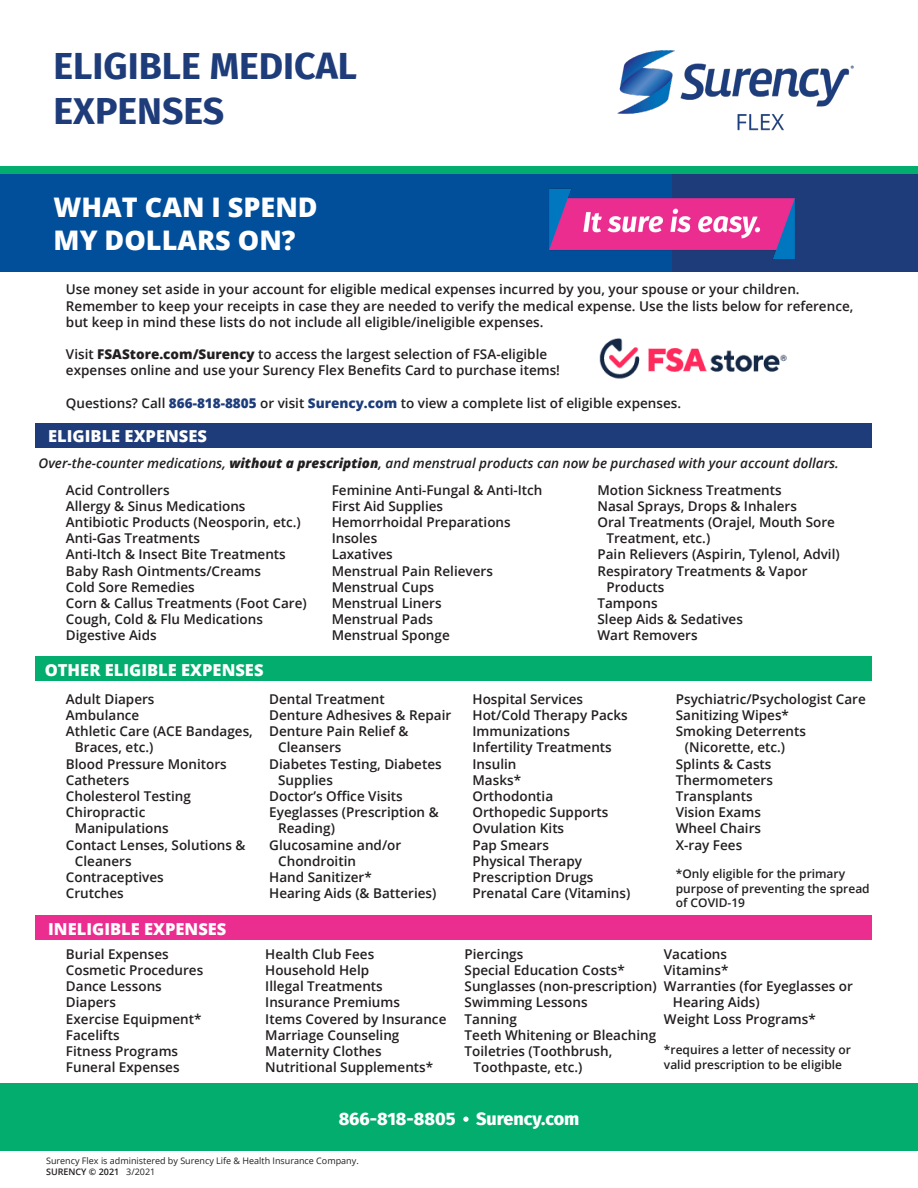
<style>
.page{position:relative;width:918px;height:1188px;background:#fff}
.page>*{position:absolute;margin:0;border:0;box-sizing:border-box;transform-origin:0 0}
.t1{font:700 37.5px/45px "Fira Sans";color:#1e3c7a}
.t2{font:800 27px/32.4px "Open Sans";color:#fff}
.t3{font:800 18px "Fira Sans";color:#fff}
.t4{font:800 16.5px "Open Sans";color:#fff}
.t5{font:600 13.5px/16.2px "Open Sans";color:#231f20}
.t6{font:italic 600 13.5px "Open Sans";color:#231f20}
.t7{font:600 12px/14.4px "Open Sans";color:#231f20}
.t8{font:9px "Open Sans";color:#231f20}
.t9{font:600 9px "Open Sans";color:#231f20}
.s1{font-weight:800}
.s2{font-weight:800;color:#1d3c7a}
.s3{font-weight:400}
</style>
<div class="page">
<div style="left:35px;top:657px;width:837px;height:24px;background:#02ad6e"></div>
<div style="left:35px;top:423px;width:837px;height:25px;background:#1e3c7a"></div>
<div style="left:35px;top:916px;width:837px;height:24px;background:#eb2d90"></div>
<div style="left:0;top:166px;width:918px;height:9px;background:#02ad6e"></div>
<div style="left:0;top:175px;width:743px;height:97px;background:#014e9a"></div>
<div style="left:673px;top:175px;width:245px;height:97px;background:#1e3c7a"></div>
<img style="left:617px;top:50px;width:237px;height:81px">
<img style="left:549px;top:184px;width:246px;height:82px">
<div style="left:0;top:1084px;width:918px;height:67px;background:#02ad6e"></div>
<svg style="left:463px;top:1117px;width:6px;height:5px"></svg>
<img style="left:599px;top:338px;width:188px;height:41px">
<p class="t1" style="left:54px;top:41px;width:305px">ELIGIBLE MEDICAL<br>EXPENSES</p>
<p class="t2" style="left:54px;top:190px;width:266px">WHAT CAN I SPEND<br>MY DOLLARS ON?</p>
<p class="t5" style="left:66px;top:281px;width:789px">Use money set aside in your account for eligible medical expenses incurred by you, your spouse or your children.<br>Remember to keep your receipts in case they are needed to verify the medical expense. Use the lists below for reference, but keep in mind these lists do not include all eligible/ineligible expenses.</p>
<p class="t5" style="left:66px;top:346px;width:483px">Visit <span class="s1">FSAStore.com/Surency</span> to access the largest selection of FSA-eligible</p>
<p class="t5" style="left:66px;top:362px;width:496px">expenses online and use your Surency Flex Benefits Card to purchase items!</p>
<p class="t5" style="left:66px;top:394px;width:617px">Questions? Call <span class="s2">866-818-8805</span> or visit <span class="s2">Surency.com</span> to view a complete list of eligible expenses.</p>
<p class="t4" style="left:48px;top:424px;width:160px">ELIGIBLE EXPENSES</p>
<p class="t6" style="left:39px;top:454px;width:802px">Over-the-counter medications, <span class="s1">without a prescription</span>, and menstrual products can now be purchased with your account dollars.</p>
<p class="t5" style="left:66px;top:481px;width:105px">Acid Controllers</p>
<p class="t5" style="left:66px;top:497px;width:181px">Allergy &amp; Sinus Medications</p>
<p class="t5" style="left:66px;top:514px;width:236px">Antibiotic Products (Neosporin, etc.)</p>
<p class="t5" style="left:66px;top:530px;width:136px">Anti-Gas Treatments</p>
<p class="t5" style="left:66px;top:546px;width:221px">Anti-Itch &amp; Insect Bite Treatments</p>
<p class="t5" style="left:66px;top:562px;width:197px">Baby Rash Ointments/Creams</p>
<p class="t5" style="left:66px;top:578px;width:130px">Cold Sore Remedies</p>
<p class="t5" style="left:66px;top:595px;width:242px">Corn &amp; Callus Treatments (Foot Care)</p>
<p class="t5" style="left:66px;top:611px;width:198px">Cough, Cold &amp; Flu Medications</p>
<p class="t5" style="left:66px;top:627px;width:92px">Digestive Aids</p>
<p class="t4" style="left:45px;top:657px;width:220px">OTHER ELIGIBLE EXPENSES</p>
<p class="t5" style="left:332px;top:481px;width:212px">Feminine Anti-Fungal &amp; Anti-Itch</p>
<p class="t5" style="left:332px;top:497px;width:113px">First Aid Supplies</p>
<p class="t5" style="left:332px;top:514px;width:181px">Hemorrhoidal Preparations</p>
<p class="t5" style="left:332px;top:530px;width:47px">Insoles</p>
<p class="t5" style="left:332px;top:546px;width:63px">Laxatives</p>
<p class="t5" style="left:332px;top:562px;width:163px">Menstrual Pain Relievers</p>
<p class="t5" style="left:332px;top:578px;width:104px">Menstrual Cups</p>
<p class="t5" style="left:332px;top:595px;width:112px">Menstrual Liners</p>
<p class="t5" style="left:332px;top:611px;width:103px">Menstrual Pads</p>
<p class="t5" style="left:332px;top:627px;width:120px">Menstrual Sponge</p>
<p class="t5" style="left:597px;top:481px;width:186px">Motion Sickness Treatments</p>
<p class="t5" style="left:597px;top:497px;width:201px">Nasal Sprays, Drops &amp; Inhalers</p>
<p class="t5" style="left:606px;top:514px;width:230px;text-indent:-9px">Oral Treatments (Orajel, Mouth Sore<br>Treatment, etc.)</p>
<p class="t5" style="left:597px;top:546px;width:244px">Pain Relievers (Aspirin, Tylenol, Advil)</p>
<p class="t5" style="left:606px;top:562px;width:203px;text-indent:-9px">Respiratory Treatments &amp; Vapor<br>Products</p>
<p class="t5" style="left:597px;top:595px;width:62px">Tampons</p>
<p class="t5" style="left:597px;top:611px;width:147px">Sleep Aids &amp; Sedatives</p>
<p class="t5" style="left:597px;top:627px;width:102px">Wart Removers</p>
<p class="t5" style="left:66px;top:690px;width:90px">Adult Diapers</p>
<p class="t5" style="left:66px;top:707px;width:75px">Ambulance</p>
<p class="t5" style="left:75px;top:723px;width:179px;text-indent:-9px">Athletic Care (ACE Bandages,<br>Braces, etc.)</p>
<p class="t5" style="left:66px;top:755px;width:162px">Blood Pressure Monitors</p>
<p class="t5" style="left:66px;top:771px;width:65px">Catheters</p>
<p class="t5" style="left:66px;top:788px;width:127px">Cholesterol Testing</p>
<p class="t5" style="left:75px;top:804px;width:95px;text-indent:-9px">Chiropractic<br>Manipulations</p>
<p class="t5" style="left:75px;top:836px;width:172px;text-indent:-9px">Contact Lenses, Solutions &amp;<br>Cleaners</p>
<p class="t5" style="left:66px;top:869px;width:99px">Contraceptives</p>
<p class="t5" style="left:66px;top:885px;width:59px">Crutches</p>
<p class="t4" style="left:48px;top:916px;width:180px">INELIGIBLE EXPENSES</p>
<p class="t5" style="left:66px;top:946px;width:104px">Burial Expenses</p>
<p class="t5" style="left:66px;top:962px;width:139px">Cosmetic Procedures</p>
<p class="t5" style="left:66px;top:978px;width:97px">Dance Lessons</p>
<p class="t5" style="left:66px;top:994px;width:52px">Diapers</p>
<p class="t5" style="left:66px;top:1010px;width:137px">Exercise Equipment*</p>
<p class="t5" style="left:66px;top:1027px;width:55px">Facelifts</p>
<p class="t5" style="left:66px;top:1043px;width:114px">Fitness Programs</p>
<p class="t5" style="left:66px;top:1059px;width:115px">Funeral Expenses</p>
<p class="t5" style="left:269px;top:690px;width:117px">Dental Treatment</p>
<p class="t5" style="left:269px;top:707px;width:184px">Denture Adhesives &amp; Repair</p>
<p class="t5" style="left:278px;top:723px;width:132px;text-indent:-9px">Denture Pain Relief &amp;<br>Cleansers</p>
<p class="t5" style="left:278px;top:755px;width:165px;text-indent:-9px">Diabetes Testing, Diabetes<br>Supplies</p>
<p class="t5" style="left:269px;top:788px;width:135px">Doctor’s Office Visits</p>
<p class="t5" style="left:278px;top:804px;width:162px;text-indent:-9px">Eyeglasses (Prescription &amp;<br>Reading)</p>
<p class="t5" style="left:278px;top:836px;width:125px;text-indent:-9px">Glucosamine and/or<br>Chondroitin</p>
<p class="t5" style="left:269px;top:869px;width:104px">Hand Sanitizer*</p>
<p class="t5" style="left:269px;top:885px;width:169px">Hearing Aids (&amp; Batteries)</p>
<p class="t5" style="left:473px;top:690px;width:112px">Hospital Services</p>
<p class="t5" style="left:473px;top:707px;width:157px">Hot/Cold Therapy Packs</p>
<p class="t5" style="left:473px;top:723px;width:99px">Immunizations</p>
<p class="t5" style="left:473px;top:739px;width:141px">Infertility Treatments</p>
<p class="t5" style="left:473px;top:755px;width:45px">Insulin</p>
<p class="t5" style="left:473px;top:771px;width:50px">Masks*</p>
<p class="t5" style="left:473px;top:788px;width:82px">Orthodontia</p>
<p class="t5" style="left:473px;top:804px;width:137px">Orthopedic Supports</p>
<p class="t5" style="left:473px;top:820px;width:93px">Ovulation Kits</p>
<p class="t5" style="left:473px;top:836px;width:78px">Pap Smears</p>
<p class="t5" style="left:473px;top:852px;width:111px">Physical Therapy</p>
<p class="t5" style="left:473px;top:869px;width:122px">Prescription Drugs</p>
<p class="t5" style="left:473px;top:885px;width:159px">Prenatal Care (Vitamins)</p>
<p class="t5" style="left:676px;top:690px;width:192px">Psychiatric/Psychologist Care</p>
<p class="t5" style="left:676px;top:707px;width:115px">Sanitizing Wipes*</p>
<p class="t5" style="left:685px;top:723px;width:123px;text-indent:-9px">Smoking Deterrents (Nicorette, etc.)</p>
<p class="t5" style="left:676px;top:755px;width:97px">Splints &amp; Casts</p>
<p class="t5" style="left:676px;top:771px;width:99px">Thermometers</p>
<p class="t5" style="left:676px;top:788px;width:78px">Transplants</p>
<p class="t5" style="left:676px;top:804px;width:87px">Vision Exams</p>
<p class="t5" style="left:676px;top:820px;width:87px">Wheel Chairs</p>
<p class="t5" style="left:676px;top:836px;width:68px">X-ray Fees</p>
<p class="t7" style="left:676px;top:867px;width:195px">*Only eligible for the primary purpose of preventing the spread of COVID-19</p>
<p class="t5" style="left:265px;top:946px;width:111px">Health Club Fees</p>
<p class="t5" style="left:265px;top:962px;width:105px">Household Help</p>
<p class="t5" style="left:265px;top:978px;width:119px">Illegal Treatments</p>
<p class="t5" style="left:265px;top:994px;width:136px">Insurance Premiums</p>
<p class="t5" style="left:265px;top:1010px;width:183px">Items Covered by Insurance</p>
<p class="t5" style="left:265px;top:1027px;width:136px">Marriage Counseling</p>
<p class="t5" style="left:265px;top:1043px;width:118px">Maternity Clothes</p>
<p class="t5" style="left:265px;top:1059px;width:169px">Nutritional Supplements*</p>
<p class="t5" style="left:664px;top:946px;width:65px">Vacations</p>
<p class="t5" style="left:664px;top:962px;width:66px">Vitamins*</p>
<p class="t5" style="left:673px;top:978px;width:182px;text-indent:-9px">Warranties (for Eyeglasses or<br>Hearing Aids)</p>
<p class="t5" style="left:664px;top:1010px;width:153px">Weight Loss Programs*</p>
<p class="t7" style="left:664px;top:1042px;width:189px">*requires a letter of necessity or valid prescription to be eligible</p>
<p class="t5" style="left:465px;top:946px;width:60px">Piercings</p>
<p class="t5" style="left:465px;top:962px;width:162px">Special Education Costs*</p>
<p class="t5" style="left:465px;top:978px;width:194px">Sunglasses (non-prescription)</p>
<p class="t5" style="left:465px;top:994px;width:125px">Swimming Lessons</p>
<p class="t5" style="left:465px;top:1010px;width:54px">Tanning</p>
<p class="t5" style="left:465px;top:1027px;width:193px">Teeth Whitening or Bleaching</p>
<p class="t5" style="left:474px;top:1043px;width:140px;text-indent:-9px">Toiletries (Toothbrush,<br>Toothpaste, etc.)</p>
<p class="t3" style="left:339px;top:1103px;width:242px">866-818-8805 Surency.com</p>
<p class="t8" style="left:46px;top:1155px;width:314px">Surency Flex is administered by Surency Life &amp; Health Insurance Company.</p>
<p class="t9" style="left:46px;top:1165px;width:111px">SURENCY © 2021 <span class="s3">3/2021</span></p>
</div>
